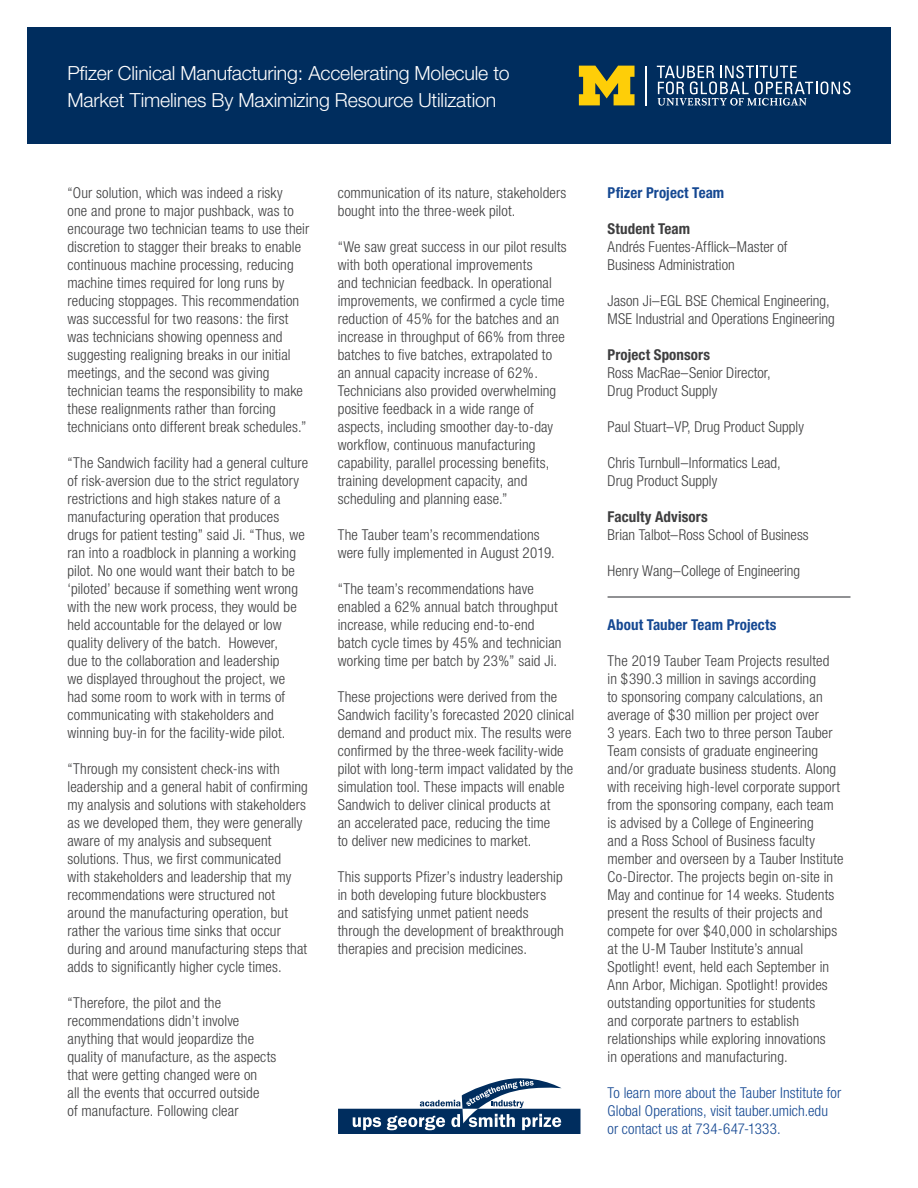
<style>
.page{position:relative;width:918px;height:1188px;background:#fff}
.page>*{position:absolute;margin:0;border:0;box-sizing:border-box;transform-origin:0 0}
.White_Paper_Headline{font:300 19.5px/27px "Helvetica Neue";letter-spacing:-.01em;color:#fff}
.White_Paper_Para{font:300 condensed 15px/18px "Helvetica Neue";letter-spacing:.01em;color:#3e3e3f}
.White_Paper_Para-2{font:300 condensed 15px/18px "Helvetica Neue";letter-spacing:.005em;color:#154892}
.White_Paper_Para-3{font:700 condensed 15px "Helvetica Neue";letter-spacing:.005em;color:#154892}
.s1{font-weight:700}
</style>
<div class="page">
<svg style="left:338px;top:1078px;width:243px;height:56px"></svg>
<div style="left:27px;top:27px;width:864px;height:117px;background:#002d5e"></div>
<svg style="left:579px;top:66px;width:56px;height:39px"></svg>
<svg style="left:657px;top:65px;width:193px;height:41px"></svg>
<hr style="left:646px;top:66px;width:1px;height:39px;background:#fff">
<hr style="left:608px;top:596px;width:243px;height:2px;background:#6c6d70">
<p class="White_Paper_Headline" style="left:68px;top:59px;width:444px">Pfizer Clinical Manufacturing: Accelerating Molecule to<br>Market Timelines By Maximizing Resource Utilization</p>
<p class="White_Paper_Para" style="left:68px;top:184px;width:243px">“Our solution, which was indeed a risky<br>one and prone to major pushback, was to encourage two technician teams to use their discretion to stagger their breaks to enable continuous machine processing, reducing machine times required for long runs by reducing stoppages. This recommendation was successful for two reasons: the first was technicians showing openness and suggesting realigning breaks in our initial meetings, and the second was giving technician teams the responsibility to make these realignments rather than forcing technicians onto different break schedules.”</p>
<p class="White_Paper_Para" style="left:68px;top:454px;width:242px">“The Sandwich facility had a general culture of risk-aversion due to the strict regulatory restrictions and high stakes nature of a manufacturing operation that produces drugs for patient testing” said Ji. “Thus, we ran into a roadblock in planning a working pilot. No one would want their batch to be ‘piloted’ because if something went wrong with the new work process, they would be held accountable for the delayed or low quality delivery of the batch. However,<br>due to the collaboration and leadership<br>we displayed throughout the project, we had some room to work with in terms of communicating with stakeholders and winning buy-in for the facility-wide pilot.</p>
<p class="White_Paper_Para" style="left:68px;top:760px;width:242px">“Through my consistent check-ins with leadership and a general habit of confirming my analysis and solutions with stakeholders as we developed them, they were generally aware of my analysis and subsequent solutions. Thus, we first communicated<br>with stakeholders and leadership that my recommendations were structured not around the manufacturing operation, but rather the various time sinks that occur during and around manufacturing steps that adds to significantly higher cycle times.</p>
<p class="White_Paper_Para" style="left:68px;top:994px;width:210px">“Therefore, the pilot and the recommendations didn’t involve anything that would jeopardize the quality of manufacture, as the aspects that were getting changed were on<br>all the events that occurred outside<br>of manufacture. Following clear</p>
<p class="White_Paper_Para" style="left:338px;top:184px;width:230px">communication of its nature, stakeholders bought into the three-week pilot.</p>
<p class="White_Paper_Para" style="left:338px;top:238px;width:231px">“We saw great success in our pilot results with both operational improvements<br>and technician feedback. In operational improvements, we confirmed a cycle time reduction of 45% for the batches and an increase in throughput of 66% from three batches to five batches, extrapolated to an annual capacity increase of 62%.<br>Technicians also provided overwhelming positive feedback in a wide range of aspects, including smoother day-to-day workflow, continuous manufacturing capability, parallel processing benefits, training development capacity, and scheduling and planning ease.”</p>
<p class="White_Paper_Para" style="left:338px;top:526px;width:219px">The Tauber team’s recommendations were fully implemented in August 2019.</p>
<p class="White_Paper_Para" style="left:338px;top:580px;width:225px">“The team’s recommendations have enabled a 62% annual batch throughput increase, while reducing end-to-end batch cycle times by 45% and technician working time per batch by 23%” said Ji.</p>
<p class="White_Paper_Para" style="left:338px;top:688px;width:238px">These projections were derived from the Sandwich facility’s forecasted 2020 clinical demand and product mix. The results were confirmed by the three-week facility-wide pilot with long-term impact validated by the simulation tool. These impacts will enable Sandwich to deliver clinical products at<br>an accelerated pace, reducing the time<br>to deliver new medicines to market.</p>
<p class="White_Paper_Para" style="left:338px;top:868px;width:228px">This supports Pfizer’s industry leadership in both developing future blockbusters and satisfying unmet patient needs through the development of breakthrough therapies and precision medicines.</p>
<p class="White_Paper_Para-3" style="left:608px;top:184px;width:118px">Pfizer Project Team</p>
<p class="White_Paper_Para" style="left:608px;top:220px;width:181px"><span class="s1">Student Team<br></span>Andrés Fuentes-Afflick–Master of<br>Business Administration</p>
<p class="White_Paper_Para" style="left:608px;top:292px;width:229px">Jason Ji–EGL BSE Chemical Engineering,<br>MSE Industrial and Operations Engineering</p>
<p class="White_Paper_Para" style="left:608px;top:346px;width:165px"><span class="s1">Project Sponsors<br></span>Ross MacRae–Senior Director,<br>Drug Product Supply</p>
<p class="White_Paper_Para" style="left:608px;top:418px;width:198px">Paul Stuart–VP, Drug Product Supply</p>
<p class="White_Paper_Para" style="left:608px;top:454px;width:175px">Chris Turnbull–Informatics Lead,<br>Drug Product Supply</p>
<p class="White_Paper_Para" style="left:608px;top:508px;width:203px"><span class="s1">Faculty Advisors<br></span>Brian Talbot–Ross School of Business</p>
<p class="White_Paper_Para" style="left:608px;top:562px;width:194px">Henry Wang–College of Engineering</p>
<p class="White_Paper_Para-3" style="left:608px;top:616px;width:170px">About Tauber Team Projects</p>
<p class="White_Paper_Para" style="left:608px;top:652px;width:238px">The 2019 Tauber Team Projects resulted<br>in $390.3 million in savings according<br>to sponsoring company calculations, an average of $30 million per project over<br>3 years. Each two to three person Tauber Team consists of graduate engineering and/or graduate business students. Along with receiving high-level corporate support from the sponsoring company, each team is advised by a College of Engineering<br>and a Ross School of Business faculty member and overseen by a Tauber Institute Co-Director. The projects begin on-site in May and continue for 14 weeks. Students present the results of their projects and compete for over $40,000 in scholarships at the U-M Tauber Institute’s annual Spotlight! event, held each September in Ann Arbor, Michigan. Spotlight! provides outstanding opportunities for students<br>and corporate partners to establish relationships while exploring innovations<br>in operations and manufacturing.</p>
<p class="White_Paper_Para-2" style="left:608px;top:1084px;width:235px">To learn more about the Tauber Institute for<br>Global Operations, visit tauber.umich.edu or contact us at 734-647-1333.</p>
</div>
